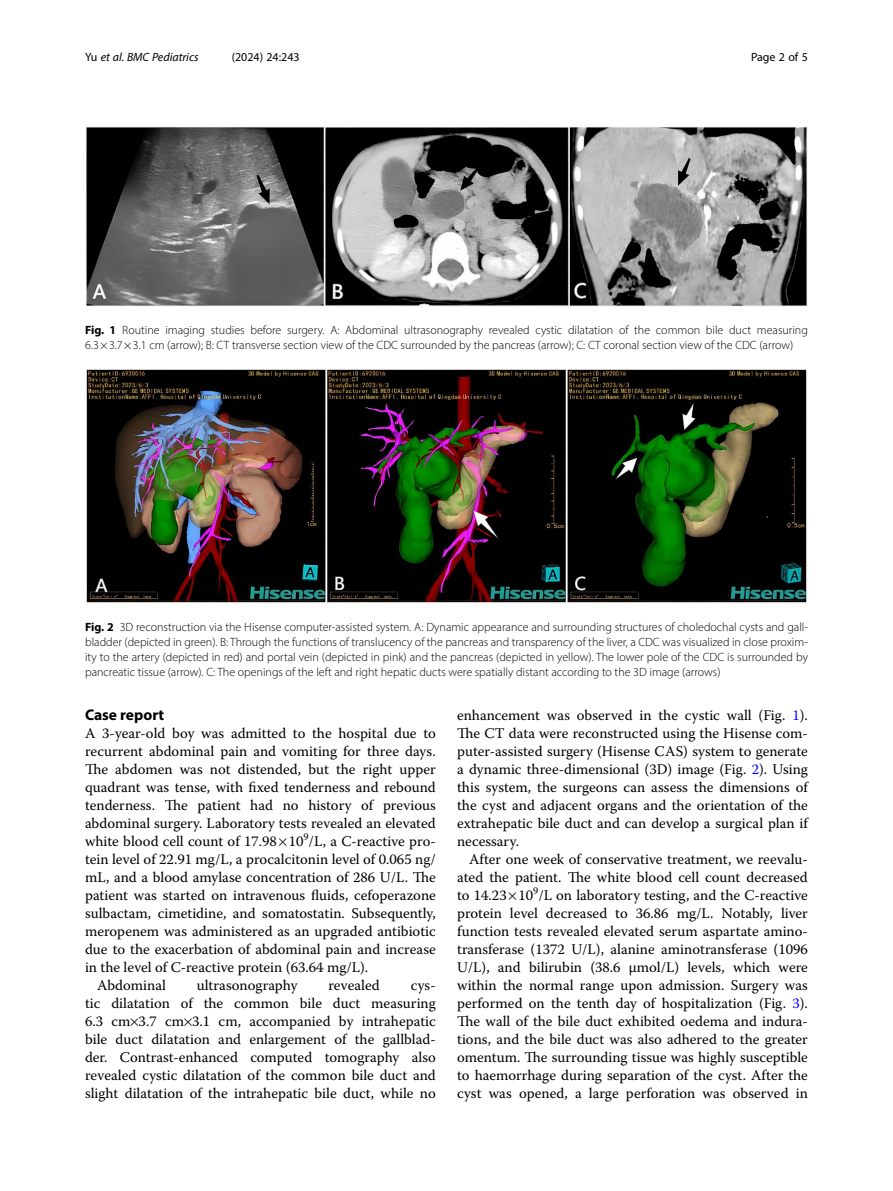
<style>
.page{position:relative;width:893px;height:1191px;background:#fff}
.page>*{position:absolute;margin:0;border:0;box-sizing:border-box;transform-origin:0 0}
.Head_1{font:700 15.45px "Myriad Pro";color:#000}
.Body_Text_Indent{font:14.7px/18px "Warnock Pro";color:#000;text-align:justify}
.Body_Text{font:14.7px/18px "Warnock Pro";color:#000;text-align:justify}
.Figure_Caption{font:300 12px/15px "Myriad Pro";color:#000;text-align:justify}
.t1{font:italic 12px "Myriad Pro";color:#000}
.t2{font:12px "Myriad Pro";color:#000}
.s1{font-style:normal}
.s2{font-weight:700}
.s3{color:#00f}
</style>
<div class="page">
<img style="left:86px;top:368px;width:721px;height:236px">
<img style="left:86px;top:127px;width:722px;height:180px">
<p class="t1" style="left:85px;top:50px;width:115px"><span class="s1">Yu</span> et al. BMC Pediatrics</p>
<p class="t2" style="left:232px;top:50px;width:70px">(2024) 24:243</p>
<p class="t2" style="left:751px;top:50px;width:58px">Page 2 of 5</p>
<p class="Figure_Caption" style="left:85px;top:322px;width:724px"><span class="s2">Fig. 1</span> Routine imaging studies before surgery. A: Abdominal ultrasonography revealed cystic dilatation of the common bile duct measuring<br>6.3×3.7×3.1 cm (arrow); B: CT transverse section view of the CDC surrounded by the pancreas (arrow); C: CT coronal section view of the CDC (arrow)</p>
<p class="Figure_Caption" style="left:85px;top:619px;width:724px"><span class="s2">Fig. 2</span> 3D reconstruction via the Hisense computer-assisted system. A: Dynamic appearance and surrounding structures of choledochal cysts and gall&shy;bladder (depicted in green). B: Through the functions of translucency of the pancreas and transparency of the liver, a CDC was visualized in close proxim&shy;ity to the artery (depicted in red) and portal vein (depicted in pink) and the pancreas (depicted in yellow). The lower pole of the CDC is surrounded by pancreatic tissue (arrow). C: The openings of the left and right hepatic ducts were spatially distant according to the 3D image (arrows)</p>
<p class="Head_1" style="left:85px;top:705px;width:81px">Case report</p>
<p class="Body_Text" style="left:85px;top:724px;width:352px">A 3-year-old boy was admitted to the hospital due to recurrent abdominal pain and vomiting for three days.<br>The abdomen was not distended, but the right upper quadrant was tense, with fixed tenderness and rebound tenderness. The patient had no history of previous abdominal surgery. Laboratory tests revealed an elevated white blood cell count of 17.98 10<sup>9</sup>/L, a C-reactive pro&shy;tein level of 22.91 mg/L, a procalcitonin level of 0.065 ng/ mL, and a blood amylase concentration of 286 U/L. The patient was started on intravenous fluids, cefoperazone sulbactam, cimetidine, and somatostatin. Subsequently, meropenem was administered as an upgraded antibiotic due to the exacerbation of abdominal pain and increase in the level of C-reactive protein (63.64 mg/L).</p>
<p class="Body_Text_Indent" style="left:97px;top:976px;width:70px">Abdominal</p>
<p class="Body_Text_Indent" style="left:197px;top:976px;width:102px">ultrasonography</p>
<p class="Body_Text_Indent" style="left:328px;top:976px;width:53px">revealed</p>
<p class="Body_Text_Indent" style="left:85px;top:976px;width:352px;text-indent:326px">cys&shy;tic dilatation of the common bile duct measuring 6.3 cm 3.7 cm 3.1 cm, accompanied by intrahepatic bile duct dilatation and enlargement of the gallblad&shy;der. Contrast-enhanced computed tomography also revealed cystic dilatation of the common bile duct and slight dilatation of the intrahepatic bile duct, while no</p>
<p class="Body_Text_Indent" style="left:457px;top:706px;width:352px">enhancement was observed in the cystic wall (Fig. <span class="s3">1</span>).<br>The CT data were reconstructed using the Hisense com&shy;puter-assisted surgery (Hisense CAS) system to generate a dynamic three-dimensional (3D) image (Fig. <span class="s3">2</span>). Using this system, the surgeons can assess the dimensions of the cyst and adjacent organs and the orientation of the extrahepatic bile duct and can develop a surgical plan if necessary.</p>
<p class="Body_Text_Indent" style="left:457px;top:850px;width:352px;text-indent:12px">After one week of conservative treatment, we reevalu&shy;ated the patient. The white blood cell count decreased to 14.23 10<sup>9</sup>/L on laboratory testing, and the C-reactive protein level decreased to 36.86 mg/L. Notably, liver function tests revealed elevated serum aspartate amino&shy;transferase (1372 U/L), alanine aminotransferase (1096<br>U/L), and bilirubin (38.6 µmol/L) levels, which were within the normal range upon admission. Surgery was performed on the tenth day of hospitalization (Fig. <span class="s3">3</span>).<br>The wall of the bile duct exhibited oedema and indura&shy;tions, and the bile duct was also adhered to the greater omentum. The surrounding tissue was highly susceptible to haemorrhage during separation of the cyst. After the cyst was opened, a large perforation was observed in</p>
</div>
